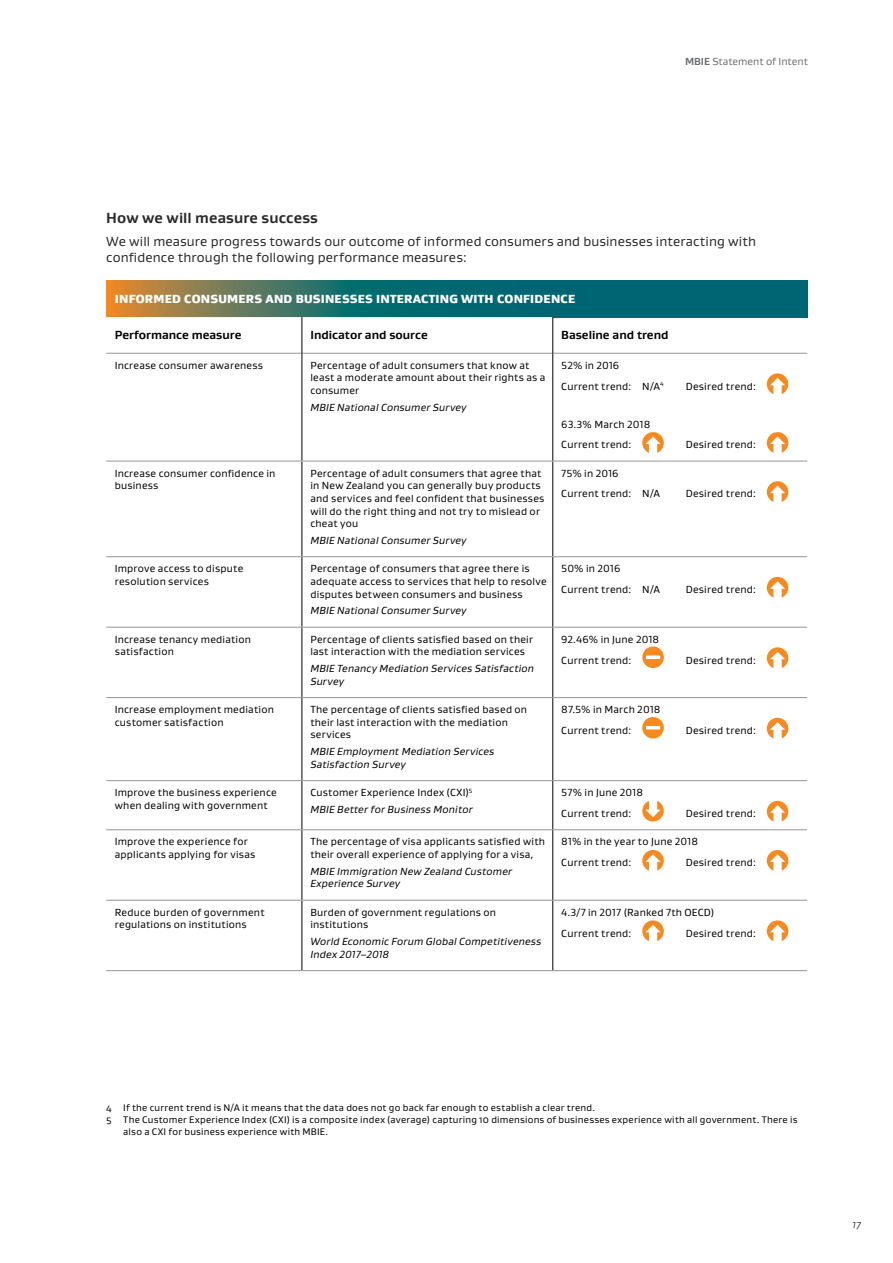
<style>
.page{position:relative;width:893px;height:1263px;background:#fff}
.page>*{position:absolute;margin:0;border:0;box-sizing:border-box;transform-origin:0 0}
.t1{font:700 15px "Gustan";letter-spacing:.005em;color:#292829}
.t2{font:13.5px/16.5px "Gustan";letter-spacing:.01em;color:#292829}
.t3{font:900 12px "Gustan";letter-spacing:.02em;color:#fff}
.t4{font:700 12px "Gustan";color:#000}
.t5{font:10.5px/12.6px "Gustan";letter-spacing:.02em;color:#000}
.t6{font:italic 10.5px/12.6px "Gustan";letter-spacing:.015em;color:#000}
.t7{font:10.5px "Gustan";color:#6d6e71}
.t8{font:italic 300 10.5px "Gustan";color:#000}
.t9{font:9.75px "Gustan";letter-spacing:.02em;color:#000}
.s1{font-weight:700}
.s2{font-style:italic}
</style>
<div class="page">
<svg style="left:106px;top:281px;width:701px;height:36px;background:#296d67"></svg>
<svg style="left:106px;top:317px;width:701px;height:653px"></svg>
<hr style="left:106px;top:353px;width:196px;height:1px;background:#939598">
<hr style="left:302px;top:353px;width:251px;height:1px;background:#939598">
<hr style="left:553px;top:353px;width:254px;height:1px;background:#939598">
<hr style="left:302px;top:317px;width:1px;height:36px;background:#000">
<hr style="left:553px;top:317px;width:1px;height:36px;background:#000">
<hr style="left:302px;top:353px;width:1px;height:108px;background:#000">
<hr style="left:302px;top:461px;width:1px;height:95px;background:#000">
<hr style="left:553px;top:461px;width:1px;height:95px;background:#000">
<hr style="left:302px;top:557px;width:1px;height:70px;background:#000">
<hr style="left:302px;top:627px;width:1px;height:70px;background:#000">
<hr style="left:302px;top:698px;width:1px;height:82px;background:#000">
<hr style="left:302px;top:781px;width:1px;height:48px;background:#000">
<hr style="left:302px;top:830px;width:1px;height:70px;background:#000">
<hr style="left:302px;top:900px;width:1px;height:70px;background:#000">
<hr style="left:106px;top:461px;width:196px;height:1px;background:#939598">
<hr style="left:302px;top:461px;width:251px;height:1px;background:#939598">
<hr style="left:106px;top:556px;width:196px;height:1px;background:#939598">
<hr style="left:106px;top:627px;width:196px;height:1px;background:#939598">
<hr style="left:106px;top:697px;width:196px;height:1px;background:#939598">
<hr style="left:106px;top:780px;width:196px;height:1px;background:#939598">
<hr style="left:106px;top:829px;width:196px;height:1px;background:#939598">
<hr style="left:106px;top:900px;width:196px;height:1px;background:#939598">
<hr style="left:106px;top:970px;width:196px;height:1px;background:#939598">
<hr style="left:302px;top:556px;width:251px;height:1px;background:#939598">
<hr style="left:553px;top:556px;width:254px;height:1px;background:#939598">
<hr style="left:302px;top:627px;width:251px;height:1px;background:#939598">
<hr style="left:302px;top:697px;width:251px;height:1px;background:#939598">
<hr style="left:302px;top:780px;width:251px;height:1px;background:#939598">
<hr style="left:302px;top:829px;width:251px;height:1px;background:#939598">
<hr style="left:302px;top:900px;width:251px;height:1px;background:#939598">
<hr style="left:302px;top:970px;width:251px;height:1px;background:#939598">
<hr style="left:553px;top:557px;width:1px;height:70px;background:#000">
<hr style="left:553px;top:627px;width:1px;height:70px;background:#000">
<hr style="left:553px;top:698px;width:1px;height:82px;background:#000">
<hr style="left:553px;top:781px;width:1px;height:48px;background:#000">
<hr style="left:553px;top:830px;width:1px;height:70px;background:#000">
<hr style="left:553px;top:900px;width:1px;height:70px;background:#000">
<hr style="left:553px;top:627px;width:254px;height:1px;background:#939598">
<hr style="left:553px;top:697px;width:254px;height:1px;background:#939598">
<hr style="left:553px;top:780px;width:254px;height:1px;background:#939598">
<hr style="left:553px;top:829px;width:254px;height:1px;background:#939598">
<hr style="left:553px;top:900px;width:254px;height:1px;background:#939598">
<hr style="left:553px;top:970px;width:254px;height:1px;background:#939598">
<hr style="left:553px;top:353px;width:1px;height:108px;background:#000">
<hr style="left:553px;top:461px;width:254px;height:1px;background:#939598">
<svg style="left:767px;top:373px;width:21px;height:21px"></svg>
<svg style="left:642px;top:432px;width:22px;height:21px"></svg>
<svg style="left:767px;top:432px;width:21px;height:21px"></svg>
<svg style="left:767px;top:481px;width:21px;height:21px"></svg>
<svg style="left:767px;top:577px;width:21px;height:21px"></svg>
<svg style="left:642px;top:646px;width:22px;height:22px"></svg>
<svg style="left:767px;top:647px;width:21px;height:21px"></svg>
<svg style="left:642px;top:717px;width:22px;height:21px"></svg>
<svg style="left:767px;top:718px;width:21px;height:20px"></svg>
<svg style="left:642px;top:801px;width:22px;height:20px"></svg>
<svg style="left:767px;top:801px;width:21px;height:20px"></svg>
<svg style="left:642px;top:850px;width:22px;height:21px"></svg>
<svg style="left:767px;top:850px;width:21px;height:21px"></svg>
<svg style="left:642px;top:920px;width:22px;height:21px"></svg>
<svg style="left:767px;top:920px;width:21px;height:21px"></svg>
<p class="t7" style="left:685px;top:54px;width:124px"><span class="s1">MBIE</span> Statement of Intent</p>
<h1 class="t1" style="left:106px;top:208px;width:213px">How we will measure success</h1>
<p class="t2" style="left:106px;top:232px;width:651px">We will measure progress towards our outcome of informed consumers and businesses interacting with confidence through the following performance measures:</p>
<p class="t3" style="left:115px;top:291px;width:462px">INFORMED CONSUMERS AND BUSINESSES INTERACTING WITH CONFIDENCE</p>
<p class="t4" style="left:115px;top:327px;width:128px">Performance measure</p>
<p class="t4" style="left:310px;top:327px;width:119px">Indicator and source</p>
<p class="t4" style="left:561px;top:327px;width:109px">Baseline and trend</p>
<p class="t5" style="left:115px;top:359px;width:150px">Increase consumer awareness</p>
<p class="t5" style="left:310px;top:359px;width:236px">Percentage of adult consumers that know at least a moderate amount about their rights as a consumer</p>
<p class="t6" style="left:310px;top:401px;width:158px">MBIE National Consumer Survey</p>
<p class="t5" style="left:561px;top:355px;width:104px;line-height:20.7px">52% in 2016<br>Current trend: N/A<sup>4</sup></p>
<p class="t5" style="left:686px;top:379px;width:72px">Desired trend:</p>
<p class="t5" style="left:115px;top:466px;width:162px">Increase consumer confidence in business</p>
<p class="t5" style="left:310px;top:466px;width:235px">Percentage of adult consumers that agree that in New Zealand you can generally buy products and services and feel confident that businesses will do the right thing and not try to mislead or cheat you</p>
<p class="t6" style="left:310px;top:534px;width:158px">MBIE National Consumer Survey</p>
<p class="t5" style="left:115px;top:562px;width:130px">Improve access to dispute resolution services</p>
<p class="t5" style="left:310px;top:562px;width:238px">Percentage of consumers that agree there is adequate access to services that help to resolve disputes between consumers and business</p>
<p class="t6" style="left:310px;top:604px;width:158px">MBIE National Consumer Survey</p>
<p class="t5" style="left:115px;top:633px;width:138px">Increase tenancy mediation satisfaction</p>
<p class="t5" style="left:310px;top:633px;width:224px">Percentage of clients satisfied based on their last interaction with the mediation services</p>
<p class="t6" style="left:310px;top:662px;width:225px">MBIE Tenancy Mediation Services Satisfaction<br>Survey</p>
<p class="t5" style="left:115px;top:703px;width:161px">Increase employment mediation customer satisfaction</p>
<p class="t5" style="left:310px;top:703px;width:218px">The percentage of clients satisfied based on their last interaction with the mediation services</p>
<p class="t6" style="left:310px;top:745px;width:185px">MBIE Employment Mediation Services<br>Satisfaction Survey</p>
<p class="t5" style="left:561px;top:413px;width:91px;line-height:20.7px">63.3% March 2018<br>Current trend:</p>
<p class="t5" style="left:561px;top:462px;width:100px;line-height:20.7px">75% in 2016<br>Current trend: N/A</p>
<p class="t5" style="left:561px;top:558px;width:100px;line-height:20.7px">50% in 2016<br>Current trend: N/A</p>
<p class="t5" style="left:561px;top:628px;width:99px;line-height:20.7px">92.46% in June 2018<br>Current trend:</p>
<p class="t5" style="left:561px;top:699px;width:101px;line-height:20.7px">87.5% in March 2018<br>Current trend:</p>
<p class="t5" style="left:115px;top:786px;width:163px">Improve the business experience when dealing with government</p>
<p class="t5" style="left:310px;top:784px;width:164px;line-height:16.8px">Customer Experience Index (CXI)<sup>5<br></sup><span class="s2">MBIE Better for Business Monitor</span></p>
<p class="t5" style="left:561px;top:782px;width:83px;line-height:20.7px">57% in June 2018<br>Current trend:</p>
<p class="t5" style="left:686px;top:438px;width:72px">Desired trend:</p>
<p class="t5" style="left:686px;top:487px;width:72px">Desired trend:</p>
<p class="t5" style="left:686px;top:583px;width:72px">Desired trend:</p>
<p class="t5" style="left:686px;top:653px;width:72px">Desired trend:</p>
<p class="t5" style="left:686px;top:724px;width:72px">Desired trend:</p>
<p class="t5" style="left:686px;top:807px;width:72px">Desired trend:</p>
<p class="t5" style="left:115px;top:835px;width:142px">Improve the experience for applicants applying for visas</p>
<p class="t5" style="left:310px;top:835px;width:236px">The percentage of visa applicants satisfied with their overall experience of applying for a visa,</p>
<p class="t6" style="left:310px;top:865px;width:203px">MBIE Immigration New Zealand Customer<br>Experience Survey</p>
<p class="t5" style="left:115px;top:906px;width:151px">Reduce burden of government regulations on institutions</p>
<p class="t5" style="left:310px;top:906px;width:187px">Burden of government regulations on institutions</p>
<p class="t6" style="left:310px;top:935px;width:232px">World Economic Forum Global Competitiveness<br>Index 2017–2018</p>
<p class="t5" style="left:561px;top:831px;width:138px;line-height:20.7px">81% in the year to June 2018<br>Current trend:</p>
<p class="t5" style="left:686px;top:856px;width:72px">Desired trend:</p>
<p class="t5" style="left:561px;top:901px;width:154px;line-height:20.7px">4.3/7 in 2017 (Ranked 7th OECD)<br>Current trend:</p>
<p class="t5" style="left:686px;top:926px;width:72px">Desired trend:</p>
<p class="t9" style="left:106px;top:1102px;width:490px">4 If the current trend is N/A it means that the data does not go back far enough to establish a clear trend.</p>
<p class="t9" style="left:106px;top:1114px;width:693px">5 The Customer Experience Index (CXI) is a composite index (average) capturing 10 dimensions of businesses experience with all government. There is</p>
<p class="t9" style="left:123px;top:1126px;width:206px">also a CXI for business experience with MBIE.</p>
<p class="t8" style="left:853px;top:1217px;width:10px">17</p>
</div>
